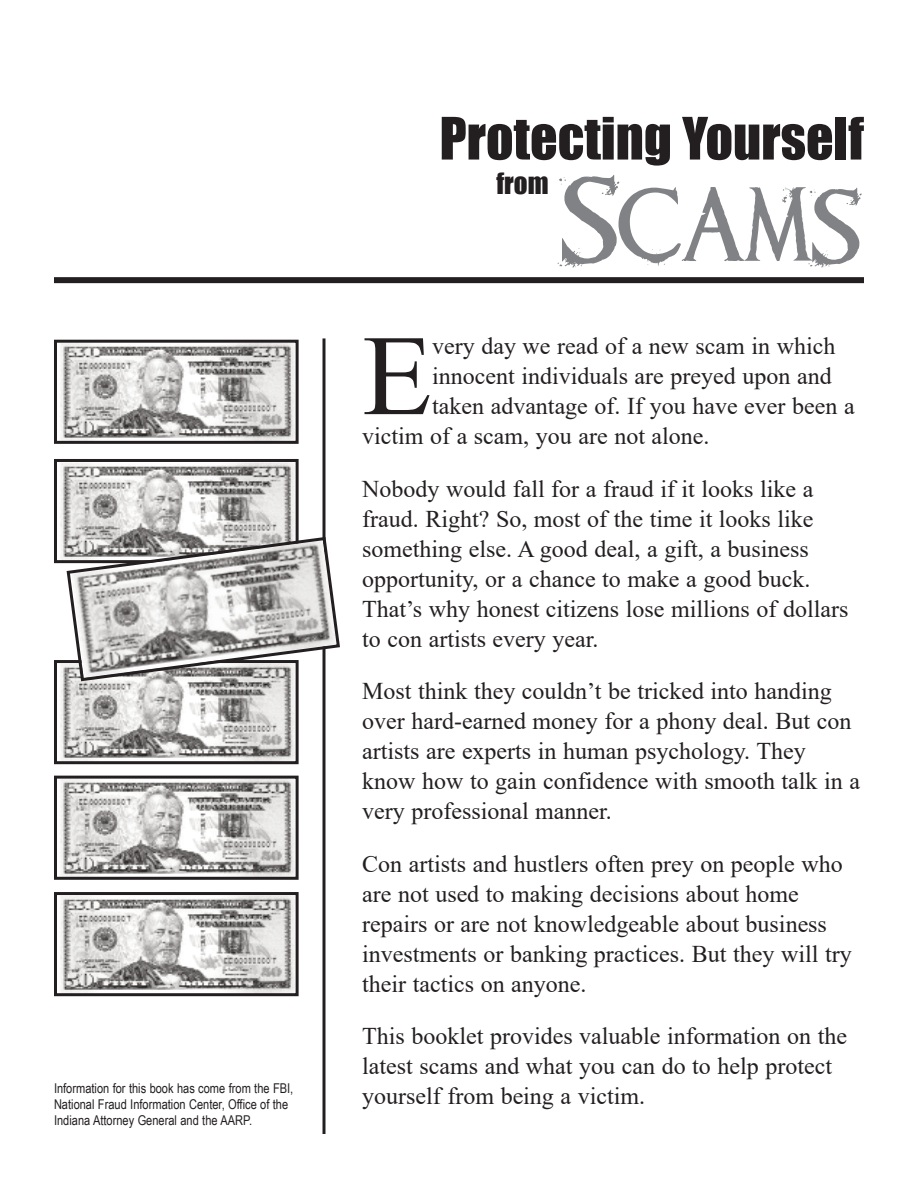
<style>
.page{position:relative;width:918px;height:1188px;background:#fff}
.page>*{position:absolute;margin:0;border:0;box-sizing:border-box;transform-origin:0 0}
.t1{font:114.6px "Times New Roman";color:#231f20}
.t2{font:108px "Requiem";color:#808285}
.t3{font:54px "Impact";color:#231f20}
.t4{font:27px "Impact";color:#231f20}
.t5{font:24px/30px "Times New Roman";color:#231f20}
.t6{font:13.5px/16.2px "Arial Narrow";color:#231f20}
</style>
<div class="page">
<svg style="left:322px;top:338px;width:4px;height:796px;background:#595657"></svg>
<div style="left:54px;top:277px;width:810px;height:6px;background:#231f20"></div>
<img style="left:60px;top:463px;width:234px;height:96px">
<div style="left:54px;top:459px;width:245px;height:104px;border:3px solid #231f20"></div>
<img style="left:60px;top:664px;width:234px;height:96px">
<div style="left:54px;top:660px;width:245px;height:104px;border:3px solid #231f20"></div>
<img style="left:60px;top:780px;width:234px;height:96px">
<div style="left:54px;top:776px;width:245px;height:104px;border:3px solid #231f20"></div>
<svg style="left:65px;top:535px;width:275px;height:148px"></svg>
<img style="left:60px;top:896px;width:234px;height:96px">
<div style="left:54px;top:892px;width:245px;height:104px;border:3px solid #231f20"></div>
<img style="left:60px;top:344px;width:234px;height:96px">
<div style="left:54px;top:340px;width:245px;height:104px;border:3px solid #231f20"></div>
<p class="t6" style="left:54px;top:1080px;width:241px">Information for this book has come from the FBI,<br>National Fraud Information Center, Office of the<br>Indiana Attorney General and the AARP.</p>
<p class="t3" style="left:440px;top:105px;width:426px">Protecting Yourself</p>
<p class="t4" style="left:496px;top:167px;width:54px">from</p>
<p class="t2" style="left:561px;top:163px;width:300px">SCAMS</p>
<p class="t1" style="left:362px;top:312px;width:71px">E</p>
<p class="t5" style="left:432px;top:331px;width:405px">very day we read of a new scam in which</p>
<p class="t5" style="left:432px;top:361px;width:401px">innocent individuals are preyed upon and</p>
<p class="t5" style="left:432px;top:391px;width:424px">taken advantage of. If you have ever been a</p>
<p class="t5" style="left:362px;top:421px;width:349px">victim of a scam, you are not alone.</p>
<p class="t5" style="left:362px;top:474px;width:488px">Nobody would fall for a fraud if it looks like a fraud. Right? So, most of the time it looks like something else. A good deal, a gift, a business opportunity, or a chance to make a good buck.<br>That’s why honest citizens lose millions of dollars to con artists every year.</p>
<p class="t5" style="left:362px;top:676px;width:500px">Most think they couldn’t be tricked into handing over hard-earned money for a phony deal. But con artists are experts in human psychology. They know how to gain confidence with smooth talk in a very professional manner.</p>
<p class="t5" style="left:362px;top:849px;width:491px">Con artists and hustlers often prey on people who are not used to making decisions about home repairs or are not knowledgeable about business investments or banking practices. But they will try their tactics on anyone.</p>
<p class="t5" style="left:362px;top:1021px;width:486px">This booklet provides valuable information on the latest scams and what you can do to help protect yourself from being a victim.</p>
</div>
